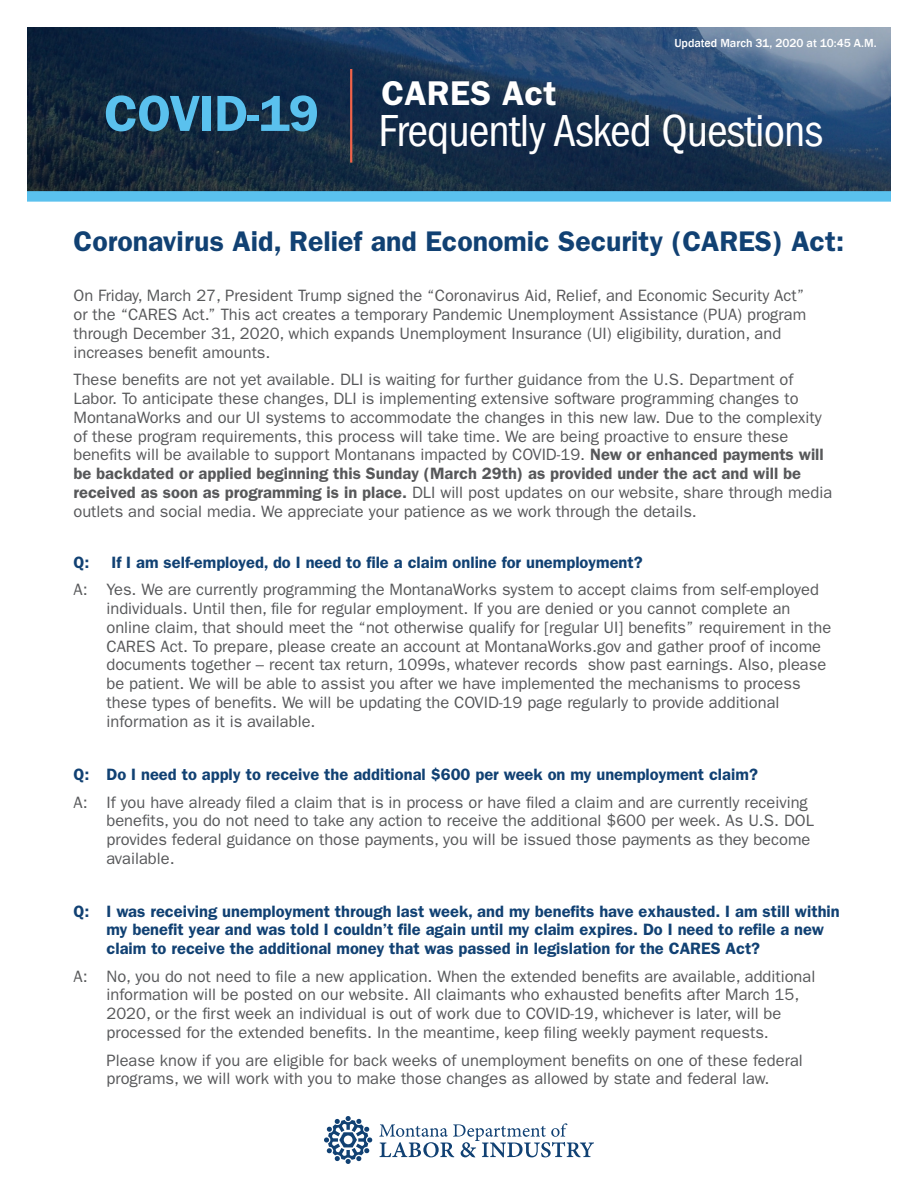
<style>
.page{position:relative;width:918px;height:1188px;background:#fff}
.page>*{position:absolute;margin:0;border:0;box-sizing:border-box;transform-origin:0 0}
.t1{font:600 51px "ITC Franklin Gothic Std";letter-spacing:-.01em;color:#5ac1ee}
.t2{font:condensed 46.5px "ITC Franklin Gothic Std";letter-spacing:-.02em;color:#fff}
.t3{font:600 34.5px "ITC Franklin Gothic Std";letter-spacing:.01em;color:#fff}
.Questions{font:600 28.5px "ITC Franklin Gothic Std";color:#114173}
.Answers{font:16.5px/18.8px "ITC Franklin Gothic Std";color:#57585a}
.Body{font:16.5px/18.8px "ITC Franklin Gothic Std";color:#57585a}
.Questions-2{font:600 16.5px/18.3px "ITC Franklin Gothic Std";color:#114173}
.Questions-3{font:500 12px "Franklin Gothic";color:#fff}
.s1{font-weight:600}
</style>
<div class="page">
<img style="left:27px;top:27px;width:864px;height:164px">
<hr style="left:350px;top:69px;width:2px;height:94px;background:#f1634a">
<div style="left:27px;top:191px;width:864px;height:11px;background:#5ac1ee"></div>
<svg style="left:379px;top:1123px;width:215px;height:34px"></svg>
<svg style="left:324px;top:1116px;width:48px;height:48px"></svg>
<p class="t1" style="left:104px;top:83px;width:216px">COVID-19</p>
<p class="t3" style="left:381px;top:73px;width:177px">CARES Act</p>
<p class="Questions-3" style="left:674px;top:36px;width:204px">Updated March 31, 2020 at 10:45 A.M.</p>
<p class="t2" style="left:378px;top:104px;width:446px">Frequently Asked Questions</p>
<p class="Questions" style="left:74px;top:224px;width:772px">Coronavirus Aid, Relief and Economic Security (CARES) Act:</p>
<p class="Body" style="left:74px;top:287px;width:734px">On Friday, March 27, President Trump signed the “Coronavirus Aid, Relief, and Economic Security Act” or the “CARES Act.” This act creates a temporary Pandemic Unemployment Assistance (PUA) program through December 31, 2020, which expands Unemployment Insurance (UI) eligibility, duration, and increases benefit amounts.</p>
<p class="Body" style="left:74px;top:371px;width:760px">These benefits are not yet available. DLI is waiting for further guidance from the U.S. Department of Labor. To anticipate these changes, DLI is implementing extensive software programming changes to MontanaWorks and our UI systems to accommodate the changes in this new law. Due to the complexity of these program requirements, this process will take time. We are being proactive to ensure these benefits will be available to support Montanans impacted by COVID-19. <span class="s1">New or enhanced payments will be backdated or applied beginning this Sunday (March 29th) as provided under the act and will be received as soon as programming is in place.</span> DLI will post updates on our website, share through media outlets and social media. We appreciate your patience as we work through the details.</p>
<p class="Questions-2" style="left:74px;top:553px;width:17px">Q:</p>
<p class="Questions-2" style="left:111px;top:553px;width:533px">If I am self-employed, do I need to file a claim online for unemployment?</p>
<p class="Answers" style="left:106px;top:581px;width:726px;text-indent:-33px">A: Yes. We are currently programming the MontanaWorks system to accept claims from self-employed individuals. Until then, file for regular employment. If you are denied or you cannot complete an online claim, that should meet the “not otherwise qualify for [regular UI] benefits” requirement in the CARES Act. To prepare, please create an account at MontanaWorks.gov and gather proof of income documents together – recent tax return, 1099s, whatever records show past earnings. Also, please be patient. We will be able to assist you after we have implemented the mechanisms to process these types of benefits. We will be updating the COVID-19 page regularly to provide additional information as it is available.</p>
<p class="Questions-2" style="left:74px;top:765px;width:686px">Q: Do I need to apply to receive the additional $600 per week on my unemployment claim?</p>
<p class="Answers" style="left:106px;top:793px;width:709px;text-indent:-33px">A: If you have already filed a claim that is in process or have filed a claim and are currently receiving benefits, you do not need to take any action to receive the additional $600 per week. As U.S. DOL provides federal guidance on those payments, you will be issued those payments as they become available.</p>
<p class="Questions-2" style="left:106px;top:902px;width:735px;text-indent:-33px">Q: I was receiving unemployment through last week, and my benefits have exhausted. I am still within my benefit year and was told I couldn’t file again until my claim expires. Do I need to refile a new claim to receive the additional money that was passed in legislation for the CARES Act?</p>
<p class="Answers" style="left:106px;top:967px;width:710px;text-indent:-33px">A: No, you do not need to file a new application. When the extended benefits are available, additional information will be posted on our website. All claimants who exhausted benefits after March 15, 2020, or the first week an individual is out of work due to COVID-19, whichever is later, will be processed for the extended benefits. In the meantime, keep filing weekly payment requests.</p>
<p class="Answers" style="left:106px;top:1051px;width:698px">Please know if you are eligible for back weeks of unemployment benefits on one of these federal programs, we will work with you to make those changes as allowed by state and federal law.</p>
</div>
